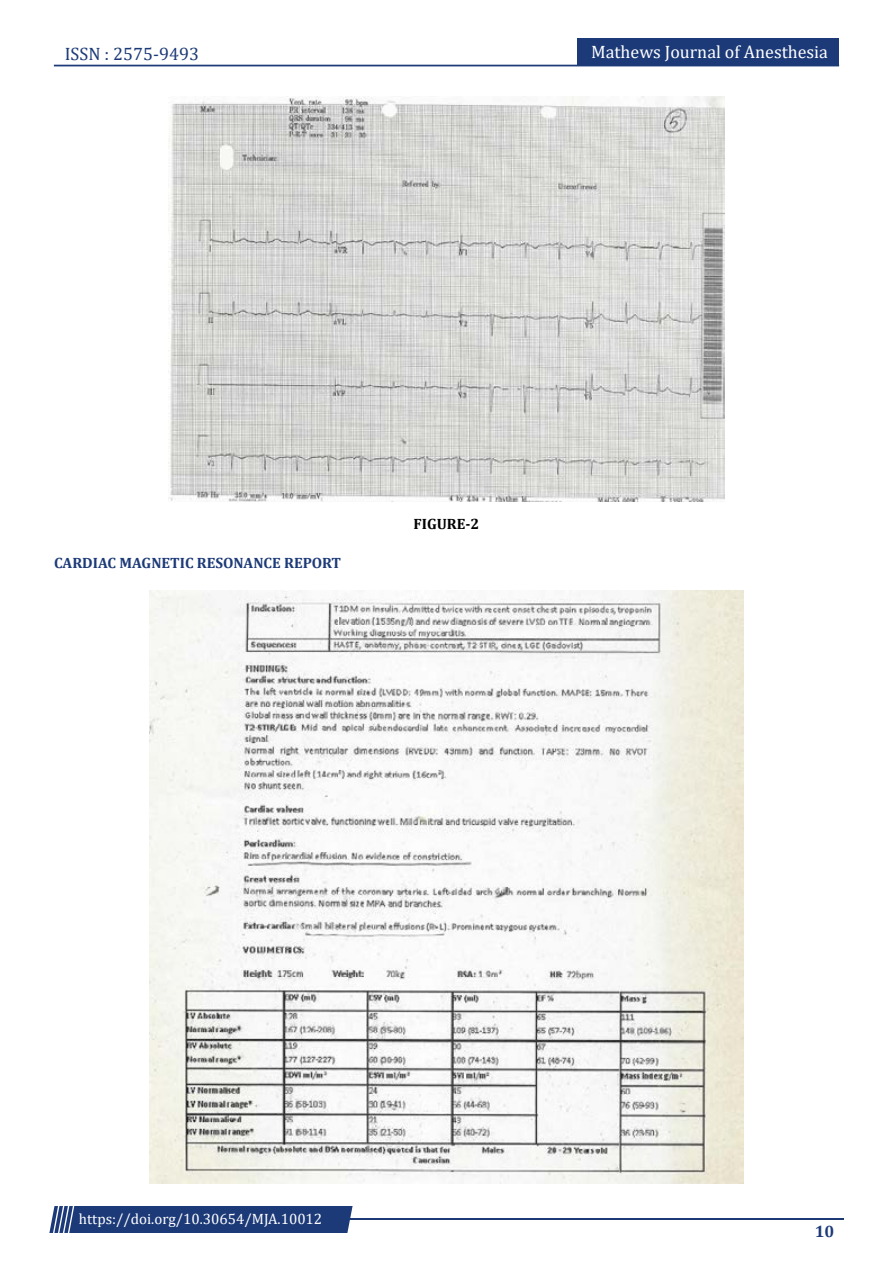
<style>
.page{position:relative;width:893px;height:1263px;background:#fff}
.page>*{position:absolute;margin:0;border:0;box-sizing:border-box;transform-origin:0 0}
.t1{font:18px "Cambria";color:#fff}
.t2{font:18px "Cambria";color:#1c3a78}
.t3{font:700 16.5px "Cambria";color:#1c3a78}
.t4{font:15px "Cambria";color:#fff}
.t5{font:700 15px "Cambria";color:#1c3a78}
.t6{font:700 15px "Cambria";color:#000}
</style>
<div class="page">
<div style="left:54px;top:65px;width:785px;height:1px;border:1px solid #1c3a78"></div>
<div style="left:577px;top:39px;width:262px;height:27px;background:#1c3a78"></div>
<hr style="left:310px;top:1219px;width:534px;height:1px;background:#1c3a78">
<div style="left:49px;top:1206px;width:304px;height:27px;background:#1c3a78"></div>
<img style="left:169px;top:96px;width:555px;height:405px">
<img style="left:149px;top:590px;width:595px;height:594px">
<p class="t2" style="left:65px;top:43px;width:136px">ISSN : 2575-9493</p>
<p class="t1" style="left:591px;top:41px;width:238px">Mathews Journal of Anesthesia</p>
<p class="t5" style="left:54px;top:552px;width:289px">CARDIAC MAGNETIC RESONANCE REPORT</p>
<p class="t6" style="left:414px;top:513px;width:67px">FIGURE-2</p>
<p class="t4" style="left:79px;top:1210px;width:245px">https://doi.org/10.30654/MJA.10012</p>
<p class="t3" style="left:815px;top:1220px;width:21px">10</p>
</div>
